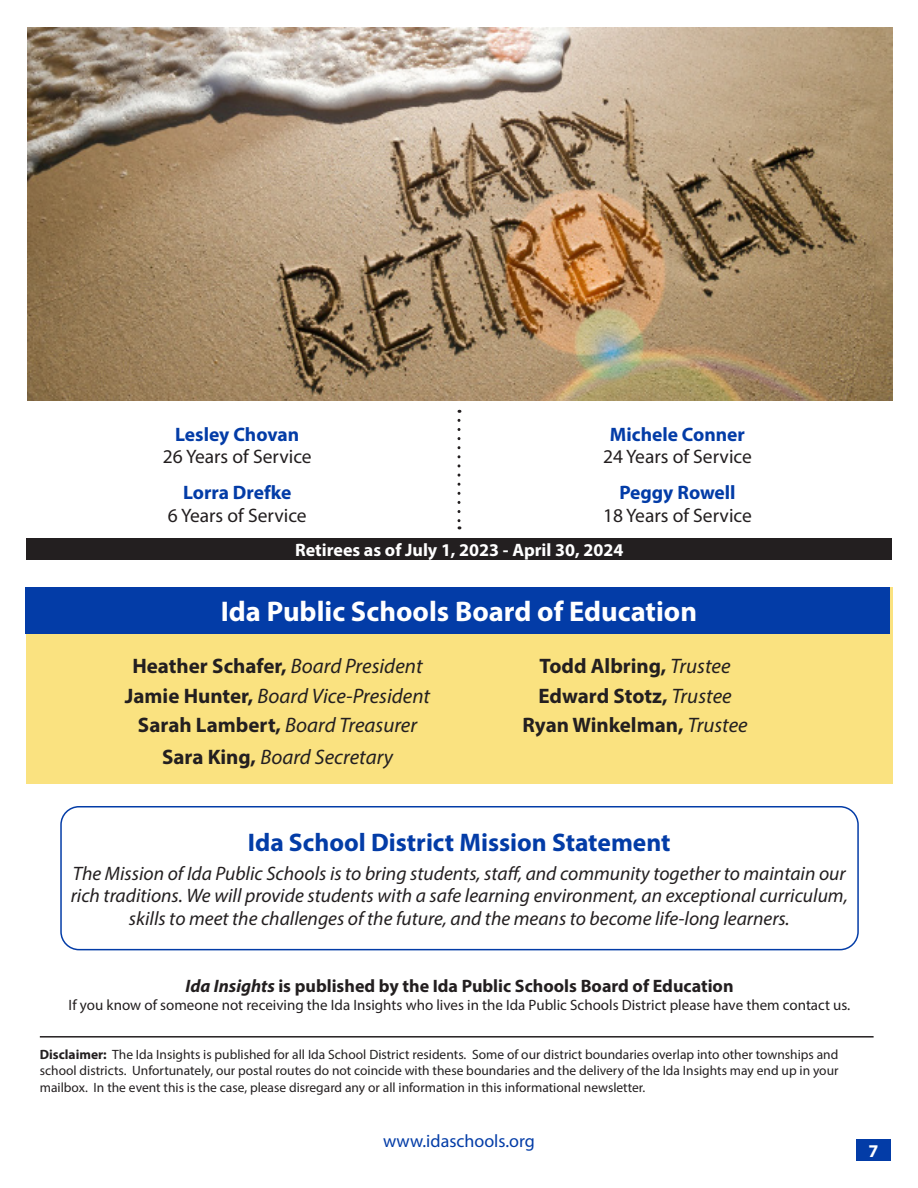
<style>
.page{position:relative;width:918px;height:1188px;background:#fff}
.page>*{position:absolute;margin:0;border:0;box-sizing:border-box;transform-origin:0 0}
.News_title_flash{font:700 28.5px "Myriad Pro";color:#fff}
.Head_1{font:700 25.5px "Myriad Pro";color:#033ca7}
.t1{font:700 21px "Myriad Pro";color:#231f20}
.t2{font:italic 21px "Myriad Pro";color:#231f20}
.t3{font:italic 19.5px/22.5px "Myriad Pro";color:#231f20;text-align:center}
.t4{font:19.5px "Myriad Pro";color:#231f20}
.t5{font:700 19.5px "Myriad Pro";color:#033ca7}
.t6{font:700 18px "Myriad Pro";color:#231f20}
.t7{font:700 18px "Myriad Pro";color:#fff}
.t8{font:18px "Myriad Pro";color:#033ca7}
.t9{font:15px "Myriad Pro";color:#231f20}
.t10{font:13.5px/16.5px "Myriad Pro";color:#231f20;text-align:justify}
.s1{font-weight:400;font-style:italic}
.s2{font-weight:700;font-style:normal}
.s3{font-style:italic}
.s4{font-weight:700}
</style>
<div class="page">
<div style="left:856px;top:1139px;width:35px;height:22px;background:#033ca7"></div>
<div style="left:26px;top:588px;width:866px;height:196px;background:#fae280"></div>
<div style="left:60px;top:806px;width:799px;height:144px;border:2px solid #033ca7;border-radius:18px"></div>
<img style="left:27px;top:27px;width:865px;height:373px">
<div style="left:26px;top:538px;width:866px;height:22px;background:#231f20"></div>
<svg style="left:458px;top:420px;width:2px;height:109px"></svg>
<div style="left:26px;top:588px;width:864px;height:46px;background:#033ca7"></div>
<hr style="left:40px;top:1036px;width:834px;height:2px;background:#231f20">
<p class="t5" style="left:175px;top:421px;width:126px">Lesley Chovan</p>
<p class="t4" style="left:163px;top:445px;width:150px">26 Years of Service</p>
<p class="t5" style="left:183px;top:480px;width:110px">Lorra Drefke</p>
<p class="t4" style="left:168px;top:503px;width:140px">6 Years of Service</p>
<p class="t5" style="left:610px;top:421px;width:137px">Michele Conner</p>
<p class="t4" style="left:603px;top:445px;width:150px">24 Years of Service</p>
<p class="t5" style="left:619px;top:480px;width:118px">Peggy Rowell</p>
<p class="t4" style="left:603px;top:503px;width:150px">18 Years of Service</p>
<p class="t7" style="left:295px;top:538px;width:330px">Retirees as of July 1, 2023 - April 30, 2024</p>
<p class="News_title_flash" style="left:221px;top:593px;width:478px">Ida Public Schools Board of Education</p>
<p class="t1" style="left:132px;top:653px;width:292px">Heather Schafer, <span class="s1">Board President</span></p>
<p class="t2" style="left:125px;top:683px;width:307px"><span class="s2">Jamie Hunter,</span> Board Vice-President</p>
<p class="t2" style="left:138px;top:712px;width:281px"><span class="s2">Sarah Lambert,</span> Board Treasurer</p>
<p class="t2" style="left:162px;top:744px;width:233px"><span class="s2">Sara King,</span> Board Secretary</p>
<p class="t1" style="left:540px;top:653px;width:192px">Todd Albring, <span class="s1">Trustee</span></p>
<p class="t1" style="left:538px;top:682px;width:195px">Edward Stotz, <span class="s1">Trustee</span></p>
<p class="t1" style="left:522px;top:711px;width:227px">Ryan Winkelman, <span class="s1">Trustee</span></p>
<p class="Head_1" style="left:248px;top:825px;width:424px">Ida School District Mission Statement</p>
<p class="t3" style="left:71px;top:862px;width:779px">The Mission of Ida Public Schools is to bring students, staff, and community together to maintain our rich traditions. We will provide students with a safe learning environment, an exceptional curriculum, skills to meet the challenges of the future, and the means to become life-long learners.</p>
<p class="t6" style="left:186px;top:974px;width:550px"><span class="s3">Ida Insights</span> is published by the Ida Public Schools Board of Education</p>
<p class="t9" style="left:69px;top:996px;width:783px">If you know of someone not receiving the Ida Insights who lives in the Ida Public Schools District please have them contact us.</p>
<p class="t10" style="left:40px;top:1046px;width:800px"><span class="s4">Disclaimer:</span> The Ida Insights is published for all Ida School District residents. Some of our district boundaries overlap into other townships and school districts. Unfortunately, our postal routes do not coincide with these boundaries and the delivery of the Ida Insights may end up in your mailbox. In the event this is the case, please disregard any or all information in this informational newsletter.</p>
<h3 class="t8" style="left:383px;top:1130px;width:153px">www.idaschools.org</h3>
<h3 class="t7" style="left:869px;top:1139px;width:11px">7</h3>
</div>
